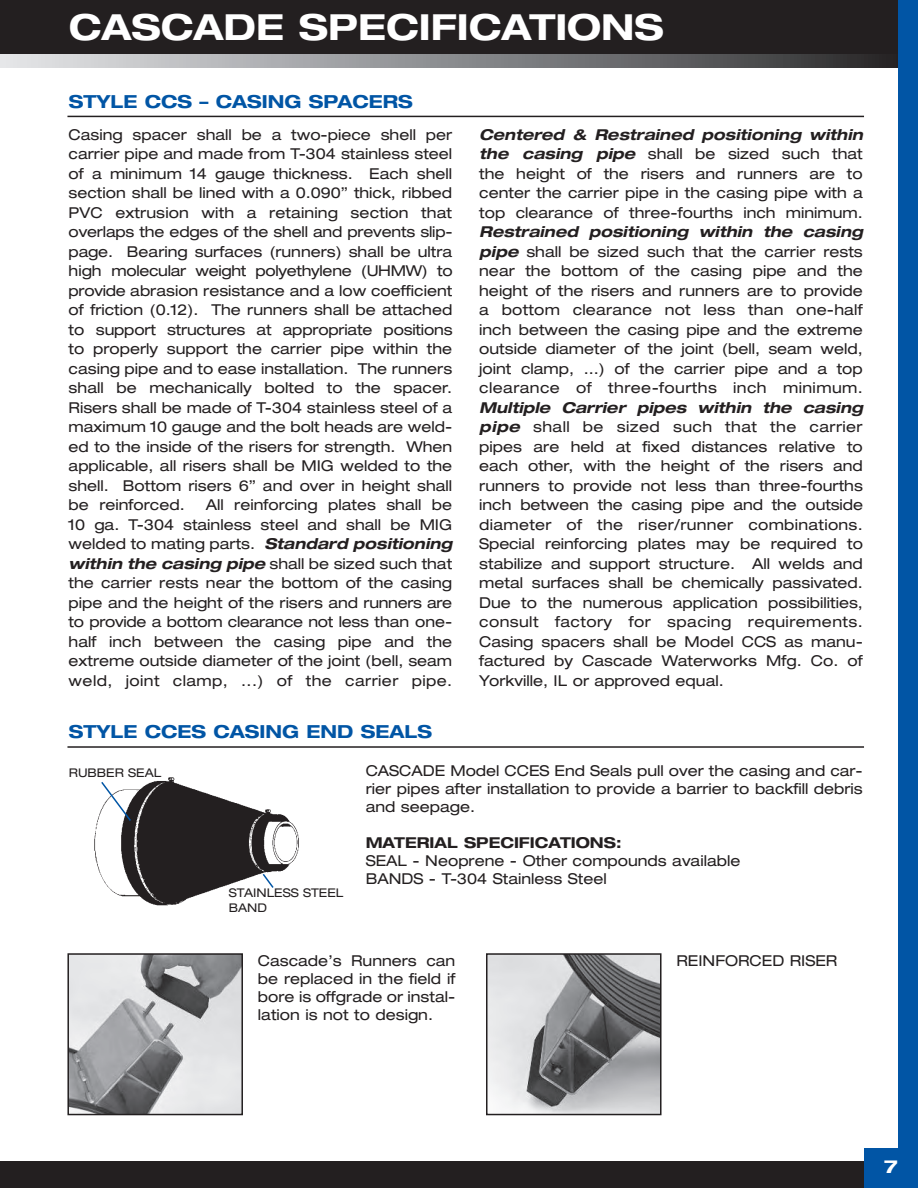
<style>
.page{position:relative;width:918px;height:1188px;background:#fff}
.page>*{position:absolute;margin:0;border:0;box-sizing:border-box;transform-origin:0 0}
.t1{font:700 expanded 36px "Helvetica Neue";color:#fff}
.t2{font:700 expanded 18px "Helvetica Neue";color:#0155a5}
.t3{font:700 expanded 18px "Helvetica Neue";color:#fff}
.t4{font:expanded 15px/19.5px "Helvetica Neue";color:#231f20;text-align:justify}
.t5{font:700 expanded 15px "Helvetica Neue";color:#231f20}
.t6{font:expanded 12px/14.4px "Helvetica Neue";color:#231f20}
.s1{font-weight:700;font-style:italic}
</style>
<div class="page">
<svg style="left:0;top:54px;width:898px;height:13px;background:#898a8d"></svg>
<div style="left:0;top:0;width:908px;height:54px;background:#231f20"></div>
<div style="left:0;top:1161px;width:918px;height:27px;background:#231f20"></div>
<div style="left:898px;top:0;width:20px;height:1188px;background:#0155a5"></div>
<div style="left:864px;top:1147px;width:54px;height:41px;background:#0155a5"></div>
<img style="left:70px;top:956px;width:170px;height:156px">
<div style="left:67px;top:953px;width:176px;height:162px;border:2px solid #231f20"></div>
<img style="left:489px;top:956px;width:169px;height:156px">
<div style="left:486px;top:953px;width:175px;height:162px;border:2px solid #231f20"></div>
<img style="left:94px;top:777px;width:205px;height:129px">
<svg style="left:100px;top:780px;width:32px;height:43px"></svg>
<svg style="left:261px;top:872px;width:14px;height:18px"></svg>
<hr style="left:67px;top:746px;width:797px;height:2px;background:#231f20">
<hr style="left:67px;top:116px;width:797px;height:1px;background:#231f20">
<h1 class="t1" style="left:69px;top:4px;width:596px">CASCADE SPECIFICATIONS</h1>
<p class="t2" style="left:69px;top:90px;width:345px">STYLE CCS – CASING SPACERS</p>
<p class="t4" style="left:69px;top:124px;width:385px">Casing spacer shall be a two-piece shell per carrier pipe and made from T-304 stainless steel of a minimum 14 gauge thickness. Each shell section shall be lined with a 0.090” thick, ribbed PVC extrusion with a retaining section that overlaps the edges of the shell and prevents slip&shy;page. Bearing surfaces (runners) shall be ultra high molecular weight polyethylene (UHMW) to provide abrasion resistance and a low coefficient of friction (0.12). The runners shall be attached to support structures at appropriate positions to properly support the carrier pipe within the casing pipe and to ease installation. The runners shall be mechanically bolted to the spacer.<br>Risers shall be made of T-304 stainless steel of a maximum 10 gauge and the bolt heads are weld&shy;ed to the inside of the risers for strength. When applicable, all risers shall be MIG welded to the shell. Bottom risers 6” and over in height shall be reinforced.</p>
<p class="t4" style="left:69px;top:495px;width:385px;text-indent:137px">All reinforcing plates shall be 10 ga. T-304 stainless steel and shall be MIG welded to mating parts. <span class="s1">Standard positioning within the casing pipe</span> shall be sized such that the carrier rests near the bottom of the casing pipe and the height of the risers and runners are to provide a bottom clearance not less than one&shy;half inch between the casing pipe and the extreme outside diameter of the joint (bell, seam weld, joint clamp, ...) of the carrier pipe.</p>
<p class="t4" style="left:479px;top:124px;width:385px"><span class="s1">Centered &amp; Restrained positioning within the casing pipe</span> shall be sized such that the height of the risers and runners are to center the carrier pipe in the casing pipe with a top clearance of three-fourths inch minimum.</p>
<p class="t4" style="left:479px;top:222px;width:385px"><span class="s1">Restrained positioning within the casing pipe</span> shall be sized such that the carrier rests near the bottom of the casing pipe and the height of the risers and runners are to provide a bottom clearance not less than one-half inch between the casing pipe and the extreme outside diameter of the joint (bell, seam weld, joint clamp, ...) of the carrier pipe and a top clearance of three-fourths inch minimum.</p>
<p class="t4" style="left:479px;top:397px;width:385px"><span class="s1">Multiple Carrier pipes within the casing pipe</span> shall be sized such that the carrier pipes are held at fixed distances relative to each other, with the height of the risers and runners to provide not less than three-fourths inch between the casing pipe and the outside diameter of the riser/runner combinations.<br>Special reinforcing plates may be required to stabilize and support structure. All welds and metal surfaces shall be chemically passivated.<br>Due to the numerous application possibilities, consult factory for spacing requirements.<br>Casing spacers shall be Model CCS as manu&shy;factured by Cascade Waterworks Mfg. Co. of Yorkville, IL or approved equal.</p>
<p class="t2" style="left:69px;top:721px;width:365px">STYLE CCES CASING END SEALS</p>
<p class="t6" style="left:69px;top:766px;width:94px">RUBBER SEAL</p>
<p class="t4" style="left:366px;top:762px;width:499px;line-height:18px">CASCADE Model CCES End Seals pull over the casing and car&shy;rier pipes after installation to provide a barrier to backfill debris and seepage.</p>
<p class="t5" style="left:366px;top:834px;width:257px">MATERIAL SPECIFICATIONS:</p>
<p class="t4" style="left:366px;top:852px;width:376px;line-height:18px">SEAL - Neoprene - Other compounds available<br>BANDS - T-304 Stainless Steel</p>
<p class="t6" style="left:229px;top:886px;width:116px">STAINLESS STEEL<br>BAND</p>
<p class="t4" style="left:258px;top:950px;width:199px">Cascade’s Runners can</p>
<p class="t4" style="left:676px;top:950px;width:162px">REINFORCED RISER</p>
<p class="t4" style="left:258px;top:969px;width:199px;line-height:18px">be replaced in the field if bore is offgrade or instal&shy;lation is not to design.</p>
<p class="t3" style="left:884px;top:1155px;width:15px">7</p>
</div>
